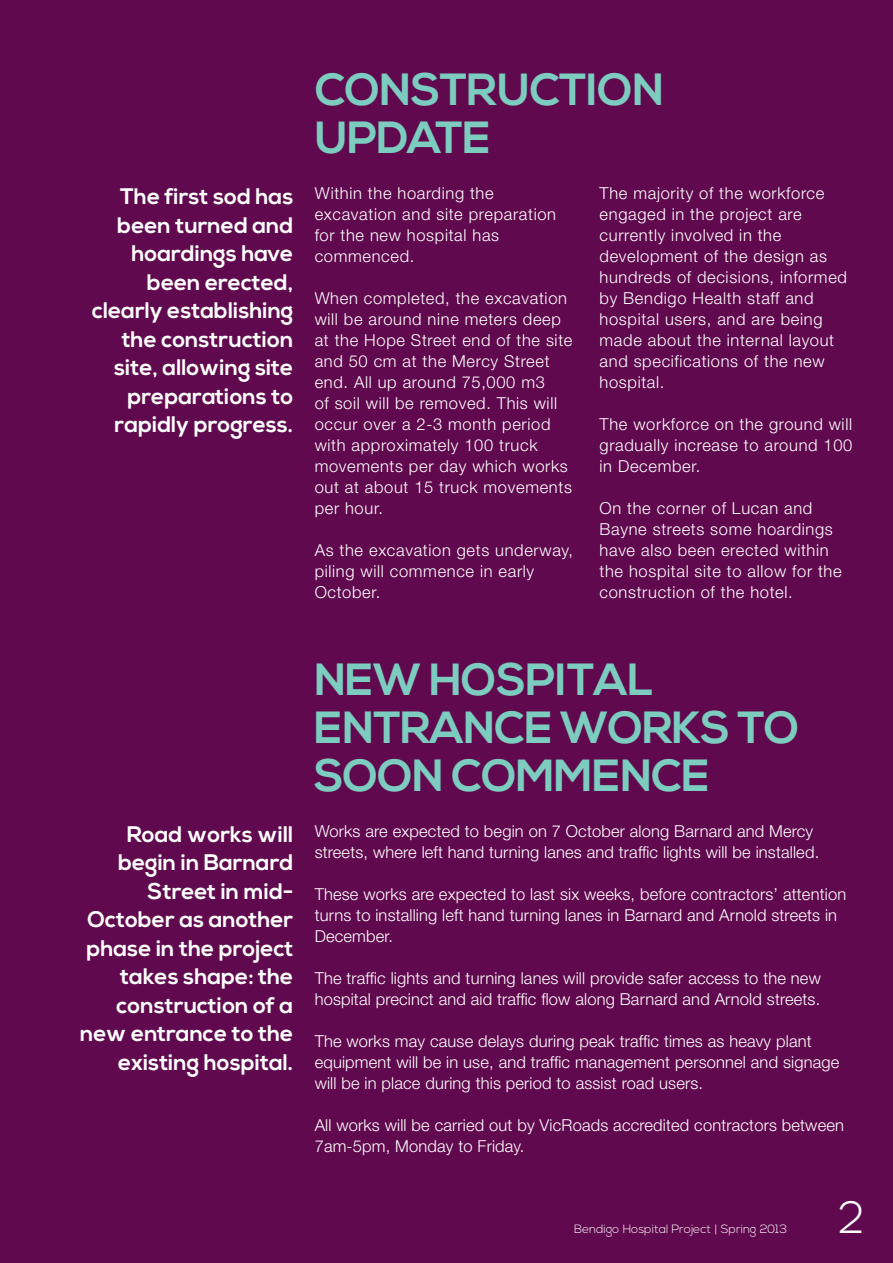
<style>
.page{position:relative;width:893px;height:1263px;background:#61094e}
.page>*{position:absolute;margin:0;border:0;box-sizing:border-box;transform-origin:0 0}
.t1{font:700 45px/48px "Nexa";letter-spacing:-.02em;color:#7cccbf}
.t2{font:45px "Novecentowide";color:#fff}
.t3{font:700 22.5px/28.5px "Nexa";color:#fff;text-align:right}
.t4{font:300 16.5px/21px "Helvetica Neue LT Std";letter-spacing:.04em;color:#fff}
.t5{font:300 16.5px/21px "Helvetica Neue LT Std";letter-spacing:.01em;color:#fff}
.t6{font:300 12px "Nexa";color:#fff}
</style>
<div class="page">
<h1 class="t1" style="left:315px;top:67px;width:351px">CONSTRUCTION<br>UPDATE</h1>
<h2 class="t3" style="left:92px;top:183px;width:203px">The first sod has been turned and hoardings have been erected, clearly establishing the construction site, allowing site preparations to rapidly progress.</h2>
<p class="t4" style="left:315px;top:182px;width:243px">Within the hoarding the excavation and site preparation for the new hospital has commenced.</p>
<p class="t4" style="left:315px;top:287px;width:259px">When completed, the excavation will be around nine meters deep at the Hope Street end of the site and 50 cm at the Mercy Street end. All up around 75,000 m3<br>of soil will be removed. This will occur over a 2-3 month period with approximately 100 truck movements per day which works out at about 15 truck movements per hour.</p>
<p class="t4" style="left:315px;top:539px;width:260px">As the excavation gets underway, piling will commence in early<br>October.</p>
<p class="t4" style="left:600px;top:182px;width:249px">The majority of the workforce engaged in the project are currently involved in the development of the design as hundreds of decisions, informed by Bendigo Health staff and hospital users, and are being made about the internal layout and specifications of the new hospital.</p>
<p class="t4" style="left:600px;top:413px;width:254px;text-align:justify">The workforce on the ground will gradually increase to around 100 in December.</p>
<p class="t4" style="left:600px;top:497px;width:244px">On the corner of Lucan and<br>Bayne streets some hoardings have also been erected within the hospital site to allow for the construction of the hotel.</p>
<h2 class="t3" style="left:80px;top:821px;width:215px">Road works will begin in Barnard<br>Street in mid-<br>October as another phase in the project takes shape: the construction of a new entrance to the existing hospital.</h2>
<h1 class="t1" style="left:314px;top:657px;width:487px">NEW HOSPITAL<br>ENTRANCE WORKS TO<br>SOON COMMENCE</h1>
<p class="t5" style="left:315px;top:820px;width:506px">Works are expected to begin on 7 October along Barnard and Mercy streets, where left hand turning lanes and traffic lights will be installed.</p>
<p class="t5" style="left:315px;top:883px;width:533px">These works are expected to last six weeks, before contractors’ attention turns to installing left hand turning lanes in Barnard and Arnold streets in<br>December.</p>
<p class="t5" style="left:315px;top:967px;width:508px">The traffic lights and turning lanes will provide safer access to the new hospital precinct and aid traffic flow along Barnard and Arnold streets.</p>
<p class="t5" style="left:315px;top:1030px;width:526px">The works may cause delays during peak traffic times as heavy plant equipment will be in use, and traffic management personnel and signage will be in place during this period to assist road users.</p>
<p class="t5" style="left:315px;top:1114px;width:531px">All works will be carried out by VicRoads accredited contractors between<br>7am-5pm, Monday to Friday.</p>
<p class="t6" style="left:574px;top:1222px;width:215px">Bendigo Hospital Project | Spring 2013</p>
<h1 class="t2" style="left:838px;top:1191px;width:27px">2</h1>
</div>
